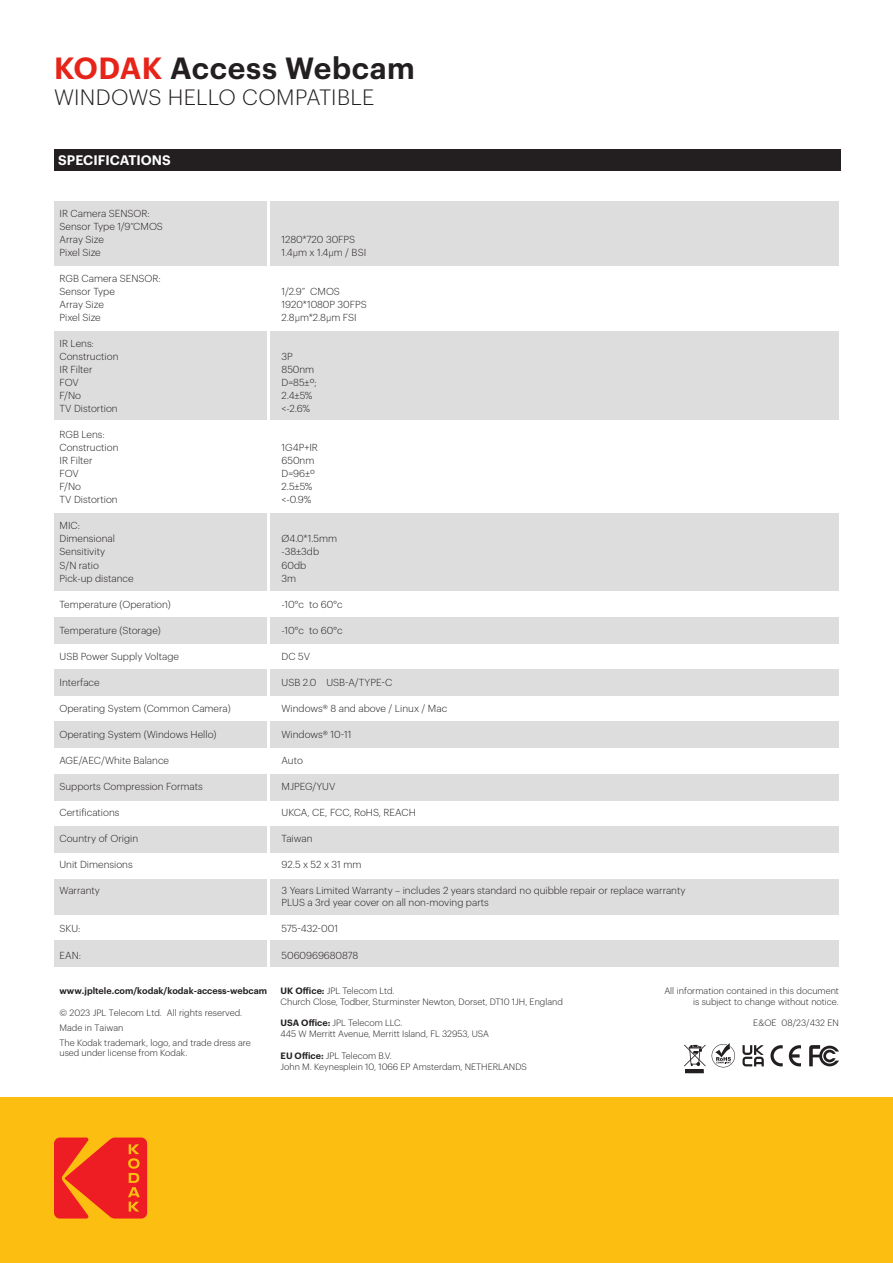
<style>
.page{position:relative;width:893px;height:1263px;background:#fff}
.page>*{position:absolute;margin:0;border:0;box-sizing:border-box;transform-origin:0 0}
.t1{font:600 30px "Graphik";letter-spacing:.02em;color:#231f20}
.t2{font:300 21.75px "Graphik";letter-spacing:.005em;color:#231f20}
.t3{font:600 13.5px "Graphik";color:#fff}
.t4{font:300 10.05px/12px "Graphik";color:#231f20}
.copyright{font:300 9px/10.8px "Graphik";color:#231f20}
.copyright-2{font:600 9px "Graphik";color:#231f20}
.s1{color:#e72419}
.s2{font-family:"Source Sans Pro"}
.s3{font-weight:600}
</style>
<div class="page">
<div style="left:0;top:1097px;width:893px;height:166px;background:#fdbe12"></div>
<svg style="left:54px;top:1137px;width:93px;height:81px"></svg>
<svg style="left:742px;top:1045px;width:22px;height:21px"></svg>
<svg style="left:770px;top:1045px;width:13px;height:21px"></svg>
<svg style="left:789px;top:1045px;width:12px;height:21px"></svg>
<svg style="left:684px;top:1044px;width:22px;height:29px"></svg>
<svg style="left:712px;top:1043px;width:23px;height:24px"></svg>
<svg style="left:809px;top:1045px;width:30px;height:21px"></svg>
<div style="left:54px;top:149px;width:787px;height:21px;background:#231f20"></div>
<div style="left:271px;top:201px;width:568px;height:64px;background:#dedddd"></div>
<div style="left:54px;top:201px;width:213px;height:64px;background:#dedddd"></div>
<div style="left:271px;top:331px;width:568px;height:89px;background:#dedddd"></div>
<div style="left:54px;top:331px;width:213px;height:89px;background:#dedddd"></div>
<div style="left:271px;top:514px;width:568px;height:77px;background:#dedddd"></div>
<div style="left:54px;top:514px;width:213px;height:77px;background:#dedddd"></div>
<div style="left:271px;top:617px;width:568px;height:26px;background:#dedddd"></div>
<div style="left:54px;top:617px;width:213px;height:26px;background:#dedddd"></div>
<div style="left:271px;top:669px;width:568px;height:27px;background:#dedddd"></div>
<div style="left:54px;top:669px;width:213px;height:27px;background:#dedddd"></div>
<div style="left:271px;top:721px;width:568px;height:27px;background:#dedddd"></div>
<div style="left:54px;top:721px;width:213px;height:27px;background:#dedddd"></div>
<div style="left:271px;top:774px;width:568px;height:27px;background:#dedddd"></div>
<div style="left:54px;top:774px;width:213px;height:27px;background:#dedddd"></div>
<div style="left:271px;top:826px;width:568px;height:27px;background:#dedddd"></div>
<div style="left:54px;top:826px;width:213px;height:27px;background:#dedddd"></div>
<div style="left:271px;top:879px;width:568px;height:35px;background:#dedddd"></div>
<div style="left:54px;top:879px;width:213px;height:35px;background:#dedddd"></div>
<div style="left:271px;top:940px;width:568px;height:27px;background:#dedddd"></div>
<div style="left:54px;top:940px;width:213px;height:27px;background:#dedddd"></div>
<p class="t1" style="left:54px;top:45px;width:362px"><span class="s1">KODAK</span> Access Webcam</p>
<p class="t2" style="left:54px;top:81px;width:322px">WINDOWS HELLO COMPATIBLE</p>
<p class="t3" style="left:58px;top:150px;width:114px">SPECIFICATIONS</p>
<p class="t4" style="left:60px;top:206px;width:92px">IR Camera SENSOR:</p>
<p class="t4" style="left:60px;top:219px;width:105px">Sensor Type 1/9“CMOS</p>
<p class="t4" style="left:60px;top:232px;width:46px">Array Size</p>
<p class="t4" style="left:282px;top:232px;width:75px">1280*720 30FPS</p>
<p class="t4" style="left:60px;top:245px;width:43px">Pixel Size</p>
<p class="t4" style="left:282px;top:245px;width:86px">1.4<span class="s2">µ</span>m x 1.4<span class="s2">µ</span>m / BSI</p>
<p class="t4" style="left:60px;top:271px;width:103px">RGB Camera SENSOR:</p>
<p class="t4" style="left:60px;top:284px;width:57px">Sensor Type</p>
<p class="t4" style="left:282px;top:284px;width:60px">1/2.9” CMOS</p>
<p class="t4" style="left:60px;top:297px;width:46px">Array Size</p>
<p class="t4" style="left:282px;top:297px;width:87px">1920*1080P 30FPS</p>
<p class="t4" style="left:60px;top:310px;width:43px">Pixel Size</p>
<p class="t4" style="left:282px;top:310px;width:77px">2.8<span class="s2">µ</span>m*2.8<span class="s2">µ</span>m FSI</p>
<p class="t4" style="left:60px;top:336px;width:36px">IR Lens:</p>
<p class="t4" style="left:60px;top:350px;width:61px">Construction</p>
<p class="t4" style="left:282px;top:350px;width:13px">3P</p>
<p class="t4" style="left:60px;top:363px;width:35px">IR Filter</p>
<p class="t4" style="left:282px;top:363px;width:34px">850nm</p>
<p class="t4" style="left:60px;top:376px;width:21px">FOV</p>
<p class="t4" style="left:282px;top:376px;width:37px">D=85±º;</p>
<p class="t4" style="left:60px;top:389px;width:23px">F/No</p>
<p class="t4" style="left:282px;top:389px;width:33px">2.4±5%</p>
<p class="t4" style="left:60px;top:402px;width:60px">TV Distortion</p>
<p class="t4" style="left:282px;top:402px;width:30px">&lt;-2.6%</p>
<p class="t4" style="left:60px;top:428px;width:47px">RGB Lens:</p>
<p class="t4" style="left:60px;top:441px;width:61px">Construction</p>
<p class="t4" style="left:282px;top:441px;width:38px">1G4P+IR</p>
<p class="t4" style="left:60px;top:454px;width:35px">IR Filter</p>
<p class="t4" style="left:282px;top:454px;width:34px">650nm</p>
<p class="t4" style="left:60px;top:467px;width:21px">FOV</p>
<p class="t4" style="left:282px;top:467px;width:35px">D=96±º</p>
<p class="t4" style="left:60px;top:480px;width:23px">F/No</p>
<p class="t4" style="left:282px;top:480px;width:33px">2.5±5%</p>
<p class="t4" style="left:60px;top:493px;width:60px">TV Distortion</p>
<p class="t4" style="left:282px;top:493px;width:31px">&lt;-0.9%</p>
<p class="t4" style="left:60px;top:519px;width:22px">MIC:</p>
<p class="t4" style="left:60px;top:532px;width:57px">Dimensional</p>
<p class="t4" style="left:282px;top:532px;width:57px">Ø4.0*1.5mm</p>
<p class="t4" style="left:60px;top:545px;width:47px">Sensitivity</p>
<p class="t4" style="left:282px;top:545px;width:39px">-38±3db</p>
<p class="t4" style="left:60px;top:558px;width:41px">S/N ratio</p>
<p class="t4" style="left:282px;top:558px;width:26px">60db</p>
<p class="t4" style="left:60px;top:571px;width:76px">Pick-up distance</p>
<p class="t4" style="left:282px;top:571px;width:16px">3m</p>
<p class="t4" style="left:60px;top:597px;width:113px">Temperature (Operation)</p>
<p class="t4" style="left:282px;top:597px;width:63px">-10°c to 60°c</p>
<p class="t4" style="left:60px;top:623px;width:103px">Temperature (Storage)</p>
<p class="t4" style="left:282px;top:623px;width:63px">-10°c to 60°c</p>
<p class="t4" style="left:60px;top:649px;width:121px">USB Power Supply Voltage</p>
<p class="t4" style="left:282px;top:649px;width:30px">DC 5V</p>
<p class="t4" style="left:60px;top:675px;width:42px">Interface</p>
<p class="t4" style="left:282px;top:675px;width:112px">USB 2.0 USB-A/TYPE-C</p>
<p class="t4" style="left:60px;top:701px;width:173px">Operating System (Common Camera)</p>
<p class="t4" style="left:282px;top:701px;width:167px">Windows® 8 and above / Linux / Mac</p>
<p class="t4" style="left:60px;top:727px;width:158px">Operating System (Windows Hello)</p>
<p class="t4" style="left:282px;top:727px;width:71px">Windows® 10-11</p>
<p class="t4" style="left:60px;top:754px;width:111px">AGE/AEC/White Balance</p>
<p class="t4" style="left:282px;top:754px;width:23px">Auto</p>
<p class="t4" style="left:60px;top:780px;width:145px">Supports Compression Formats</p>
<p class="t4" style="left:282px;top:780px;width:55px">MJPEG/YUV</p>
<p class="t4" style="left:60px;top:806px;width:61px">Certifications</p>
<p class="t4" style="left:282px;top:806px;width:136px">UKCA, CE, FCC, RoHS, REACH</p>
<p class="t4" style="left:60px;top:832px;width:80px">Country of Origin</p>
<p class="t4" style="left:282px;top:832px;width:33px">Taiwan</p>
<p class="t4" style="left:60px;top:858px;width:75px">Unit Dimensions</p>
<p class="t4" style="left:282px;top:858px;width:81px">92.5 x 52 x 31 mm</p>
<p class="t4" style="left:60px;top:884px;width:42px">Warranty</p>
<p class="t4" style="left:282px;top:884px;width:405px">3 Years Limited Warranty – includes 2 years standard no quibble repair or replace warranty<br>PLUS a 3rd year cover on all non-moving parts</p>
<p class="t4" style="left:60px;top:922px;width:22px">SKU:</p>
<p class="t4" style="left:282px;top:922px;width:58px">575-432-001</p>
<p class="t4" style="left:60px;top:948px;width:23px">EAN:</p>
<p class="t4" style="left:282px;top:948px;width:78px">5060969680878</p>
<p class="copyright-2" style="left:60px;top:984px;width:209px">www.jpltele.com/kodak/kodak-access-webcam</p>
<p class="copyright" style="left:60px;top:1006px;width:184px">© 2023 JPL Telecom Ltd. All rights reserved.</p>
<p class="copyright" style="left:60px;top:1021px;width:65px">Made in Taiwan</p>
<p class="copyright" style="left:60px;top:1036px;width:193px">The Kodak trademark, logo, and trade dress are used under license from Kodak.</p>
<p class="copyright" style="left:664px;top:984px;width:176px;text-align:right">All information contained in this document is subject to change without notice.</p>
<p class="copyright" style="left:753px;top:1017px;width:87px">E&amp;OE 08/23/432 EN</p>
<p class="copyright" style="left:281px;top:984px;width:116px"><span class="s3">UK Office:</span> JPL Telecom Ltd.</p>
<p class="copyright" style="left:281px;top:995px;width:284px">Church Close, Todber, Sturminster Newton, Dorset, DT10 1JH, England</p>
<p class="copyright" style="left:281px;top:1017px;width:123px"><span class="s3">USA Office:</span> JPL Telecom LLC.</p>
<p class="copyright" style="left:281px;top:1028px;width:210px">445 W Merritt Avenue, Merritt Island, FL 32953, USA</p>
<p class="copyright" style="left:281px;top:1049px;width:113px"><span class="s3">EU Office:</span> JPL Telecom B.V.</p>
<p class="copyright" style="left:281px;top:1060px;width:248px">John M. Keynesplein 10, 1066 EP Amsterdam, NETHERLANDS</p>
</div>
